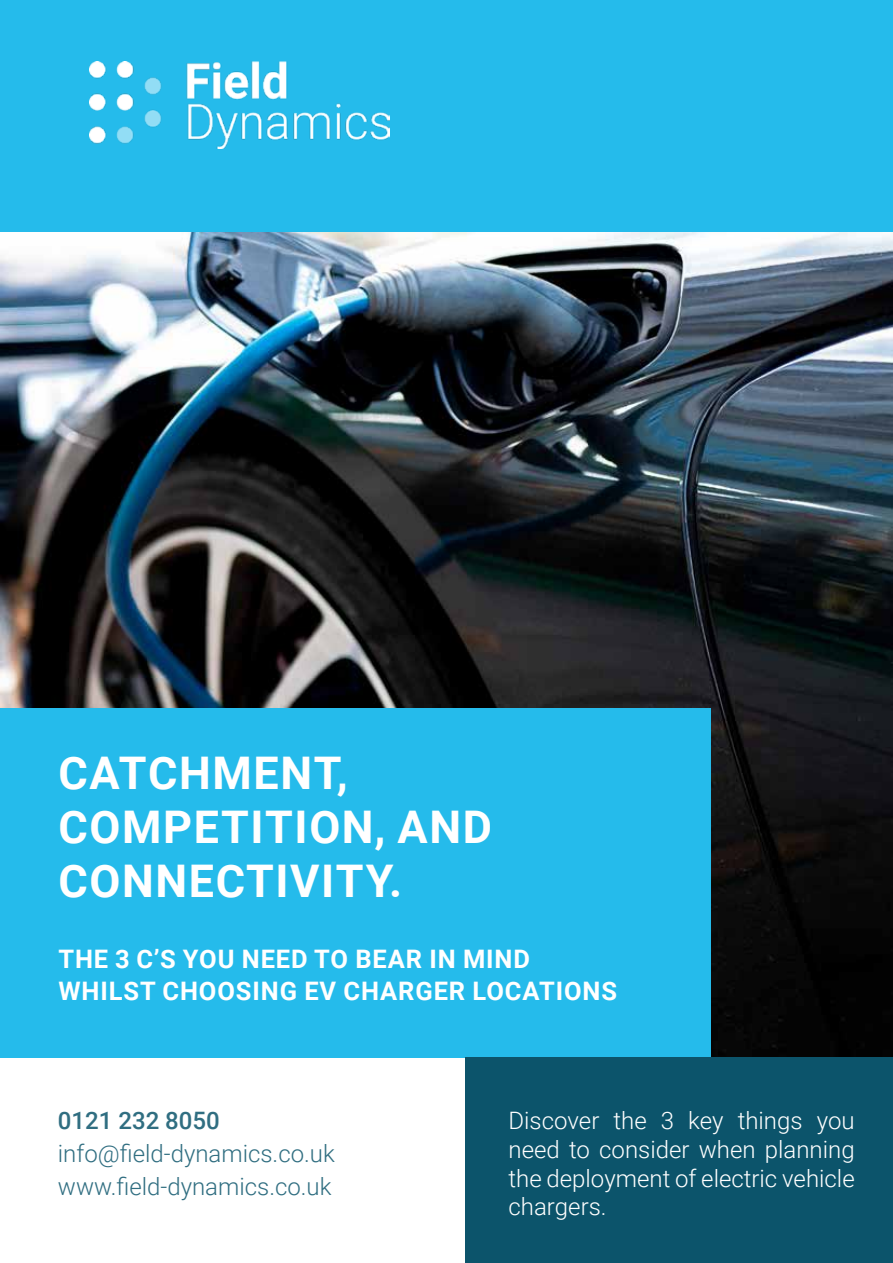
<style>
.page{position:relative;width:893px;height:1263px;background:#fff}
.page>*{position:absolute;margin:0;border:0;box-sizing:border-box;transform-origin:0 0}
.t1{font:700 45px/54px "Roboto";letter-spacing:.035em;color:#fff}
.t2{font:700 25.5px/31.5px "Roboto";letter-spacing:.035em;color:#fff}
.t3{font:300 24px/28.8px "Roboto";color:#fff;text-align:justify}
.t4{font:300 24px/33px "Roboto";color:#306e81}
.t5{font:500 24px "Roboto";color:#306e81}
</style>
<div class="page">
<img style="left:0;top:231px;width:893px;height:826px">
<div style="left:0;top:708px;width:710px;height:349px;background:#25bbeb"></div>
<div style="left:466px;top:1057px;width:427px;height:206px;background:#0c546b"></div>
<div style="left:0;top:0;width:893px;height:231px;background:#25bbeb"></div>
<img style="left:89px;top:62px;width:300px;height:86px">
<h1 class="t1" style="left:58px;top:744px;width:435px">CATCHMENT,<br>COMPETITION, AND<br>CONNECTIVITY.</h1>
<p class="t2" style="left:58px;top:942px;width:560px">THE 3 C’S YOU NEED TO BEAR IN MIND<br>WHILST CHOOSING EV CHARGER LOCATIONS</p>
<p class="t5" style="left:58px;top:1103px;width:163px">0121 232 8050</p>
<p class="t4" style="left:58px;top:1136px;width:278px">info@field-dynamics.co.uk www.field-dynamics.co.uk</p>
<p class="t3" style="left:508px;top:1105px;width:348px">Discover the 3 key things you need to consider when planning the deployment of electric vehicle chargers.</p>
</div>
